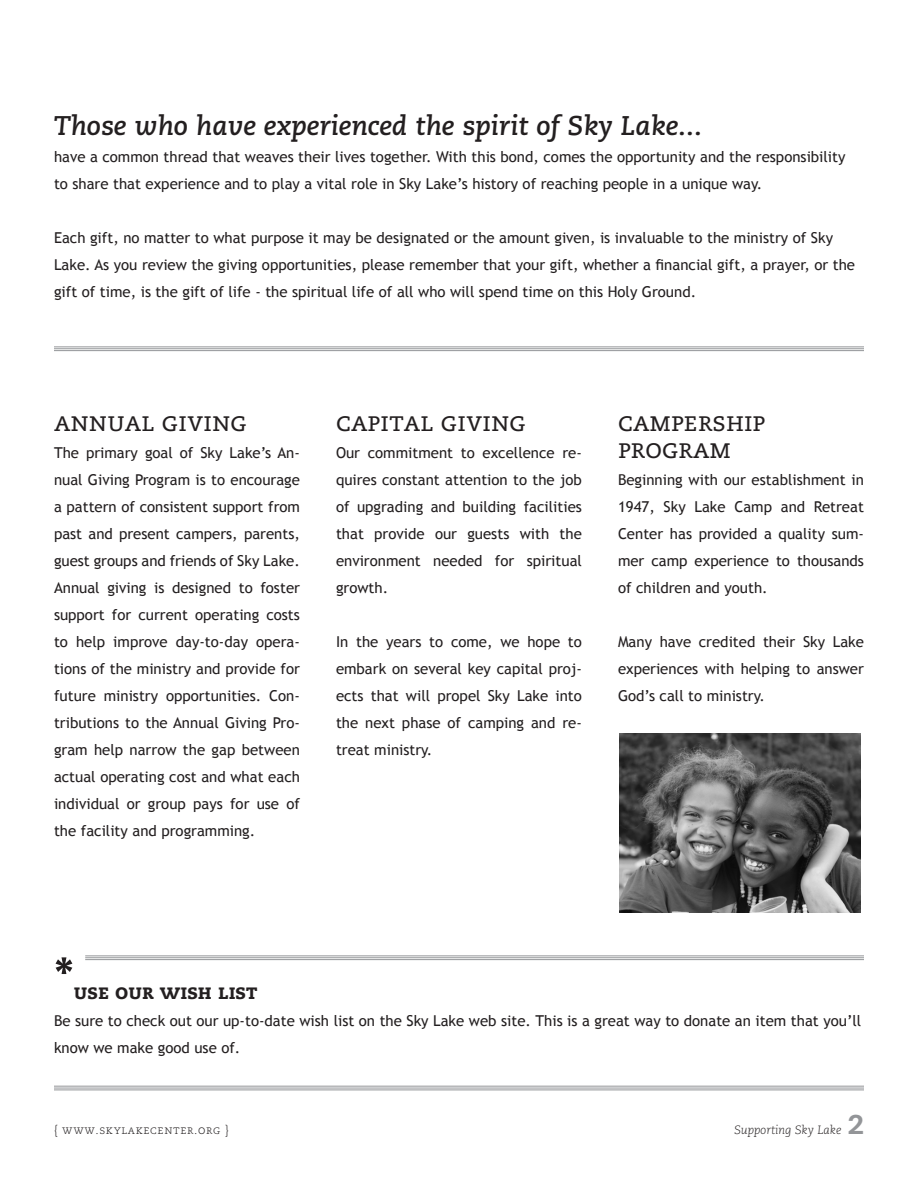
<style>
.page{position:relative;width:918px;height:1188px;background:#fff}
.page>*{position:absolute;margin:0;border:0;box-sizing:border-box;transform-origin:0 0}
.t1{font:54px "Caecilia Heavy SC";color:#231f20}
.t2{font:27px "Caecilia Bold Italic Os F";color:#231f20}
.t3{font:27px/27px "Caecilia Roman SC";color:#231f20}
.t4{font:800 27px "Caecilia";color:#939598}
.t5{font:21px "Caecilia Heavy SC";color:#231f20}
.t6{font:15px/27px "Trebuchet MS";color:#231f20;text-align:justify}
.t7{font:12px "Caecilia Light SC";letter-spacing:.05em;color:#231f20}
.t8{font:12px "Caecilia Light Italic Os F";color:#231f20}
</style>
<div class="page">
<hr style="left:54px;top:1086px;width:810px;height:1px;background:#939598">
<hr style="left:54px;top:1088px;width:810px;height:1px;background:#939598">
<hr style="left:54px;top:1090px;width:810px;height:1px;background:#939598">
<hr style="left:54px;top:346px;width:810px;height:1px;background:#939598">
<hr style="left:54px;top:348px;width:810px;height:1px;background:#939598">
<hr style="left:54px;top:350px;width:810px;height:1px;background:#939598">
<hr style="left:85px;top:956px;width:779px;height:1px;background:#939598">
<hr style="left:85px;top:957px;width:779px;height:1px;background:#939598">
<hr style="left:85px;top:959px;width:779px;height:1px;background:#939598">
<img style="left:620px;top:733px;width:241px;height:179px">
<h2 class="t2" style="left:54px;top:110px;width:650px">Those who have experienced the spirit of Sky Lake...</h2>
<p class="t6" style="left:54px;top:144px;width:793px">have a common thread that weaves their lives together. With this bond, comes the opportunity and the responsibility to share that experience and to play a vital role in Sky Lake’s history of reaching people in a unique way.</p>
<p class="t6" style="left:54px;top:225px;width:803px;text-align:left">Each gift, no matter to what purpose it may be designated or the amount given, is invaluable to the ministry of Sky<br>Lake. As you review the giving opportunities, please remember that your gift, whether a financial gift, a prayer, or the gift of time, is the gift of life - the spiritual life of all who will spend time on this Holy Ground.</p>
<h2 class="t3" style="left:54px;top:409px;width:195px">annual giving</h2>
<p class="t6" style="left:54px;top:440px;width:248px">The primary goal of Sky Lake’s An&shy;nual Giving Program is to encourage a pattern of consistent support from past and present campers, parents, guest groups and friends of Sky Lake.<br>Annual giving is designed to foster support for current operating costs to help improve day-to-day opera&shy;tions of the ministry and provide for future ministry opportunities. Con&shy;tributions to the Annual Giving Pro&shy;gram help narrow the gap between actual operating cost and what each individual or group pays for use of the facility and programming.</p>
<h2 class="t3" style="left:336px;top:409px;width:192px">capital giving</h2>
<p class="t6" style="left:336px;top:440px;width:247px">Our commitment to excellence re&shy;quires constant attention to the job of upgrading and building facilities that provide our guests with the environment needed for spiritual growth.</p>
<p class="t6" style="left:336px;top:629px;width:248px">In the years to come, we hope to embark on several key capital proj&shy;ects that will propel Sky Lake into the next phase of camping and re&shy;treat ministry.</p>
<h2 class="t3" style="left:618px;top:409px;width:149px">campership program</h2>
<p class="t6" style="left:618px;top:467px;width:247px">Beginning with our establishment in 1947, Sky Lake Camp and Retreat Center has provided a quality sum&shy;mer camp experience to thousands of children and youth.</p>
<p class="t6" style="left:618px;top:629px;width:247px">Many have credited their Sky Lake experiences with helping to answer God’s call to ministry.</p>
<h1 class="t1" style="left:54px;top:947px;width:21px">*</h1>
<h3 class="t5" style="left:74px;top:979px;width:185px">use our wish list</h3>
<p class="t6" style="left:54px;top:1007px;width:809px">Be sure to check out our up-to-date wish list on the Sky Lake web site. This is a great way to donate an item that you’ll know we make good use of.</p>
<p class="t7" style="left:54px;top:1123px;width:176px">{ www.skylakecenter.org }</p>
<p class="t8" style="left:734px;top:1123px;width:108px">Supporting Sky Lake</p>
<h2 class="t4" style="left:848px;top:1108px;width:17px">2</h2>
</div>
